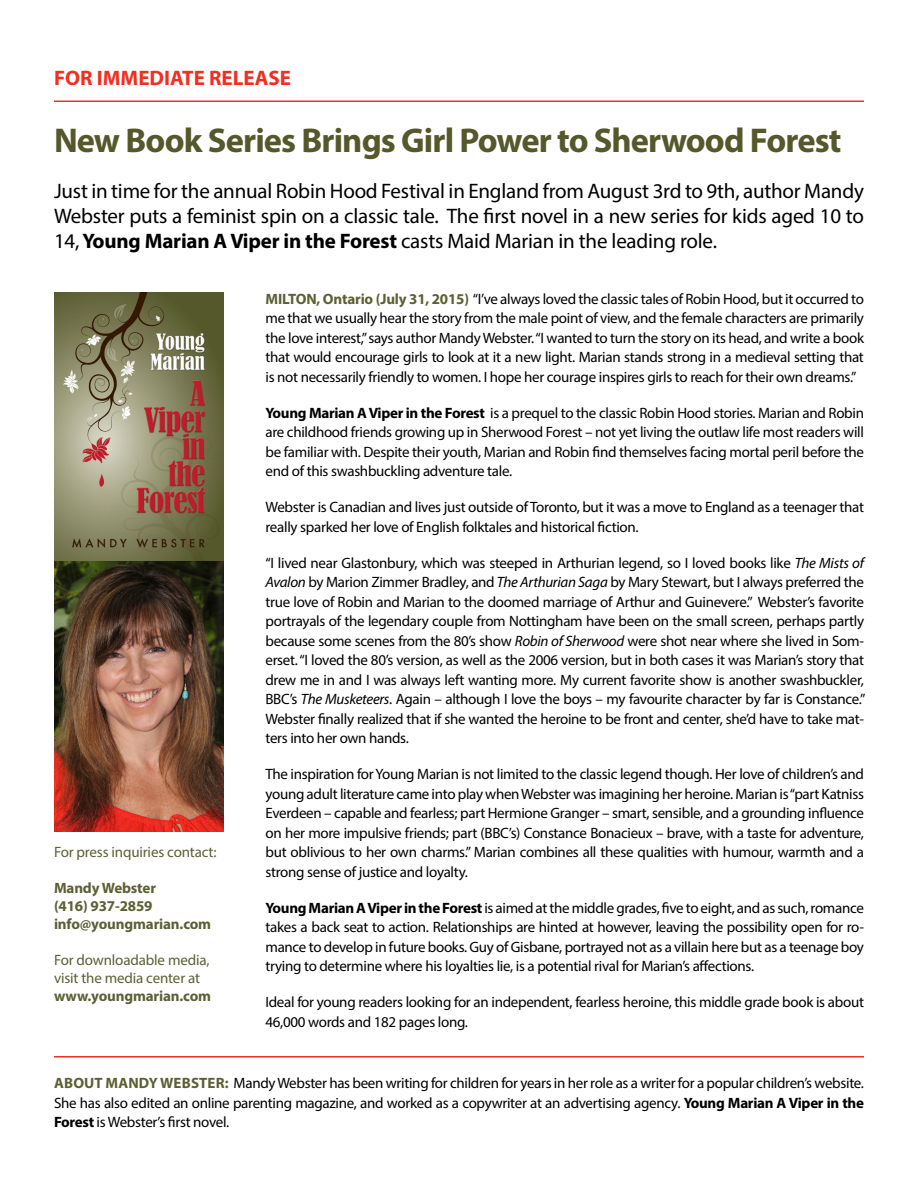
<style>
.page{position:relative;width:918px;height:1188px;background:#fff}
.page>*{position:absolute;margin:0;border:0;box-sizing:border-box;transform-origin:0 0}
.t1{font:700 34.5px "Myriad Pro";letter-spacing:-.025em;color:#55582b}
.t2{font:21px/25.2px "Myriad Pro";letter-spacing:-.01em;color:#000;text-align:justify}
.t3{font:700 21px "Myriad Pro";color:#f12f23}
.t4{font:15px/19.5px "Myriad Pro";letter-spacing:-.02em;color:#000;text-align:justify}
.t5{font:15px/18px "Myriad Pro";letter-spacing:-.01em;color:#5d6033}
.t6{font:700 15px "Myriad Pro";letter-spacing:-.01em;color:#5d6033}
.s1{font-weight:700}
.s2{font-weight:700;color:#5d6033}
.s3{font-style:italic}
</style>
<div class="page">
<img style="left:54px;top:292px;width:169px;height:539px">
<hr style="left:54px;top:1056px;width:810px;height:2px;background:#f12f23">
<hr style="left:54px;top:100px;width:810px;height:2px;background:#f12f23">
<p class="t3" style="left:54px;top:64px;width:239px">FOR IMMEDIATE RELEASE</p>
<p class="t1" style="left:54px;top:118px;width:789px">New Book Series Brings Girl Power to Sherwood Forest</p>
<p class="t2" style="left:54px;top:178px;width:811px">Just in time for the annual Robin Hood Festival in England from August 3rd to 9th, author Mandy Webster puts a feminist spin on a classic tale. The first novel in a new series for kids aged 10 to 14, <span class="s1">Young Marian A Viper in the Forest</span> casts Maid Marian in the leading role.</p>
<p class="t5" style="left:54px;top:843px;width:164px">For press inquiries contact:</p>
<p class="t6" style="left:54px;top:878px;width:104px">Mandy Webster</p>
<p class="t6" style="left:54px;top:896px;width:100px">(416) 937-2859</p>
<p class="t6" style="left:54px;top:914px;width:159px">info@youngmarian.com</p>
<p class="t5" style="left:54px;top:951px;width:159px">For downloadable media, visit the media center at <span class="s1">www.youngmarian.com</span></p>
<p class="t4" style="left:266px;top:289px;width:600px"><span class="s2">MILTON, Ontario (July 31, 2015)</span> “I’ve always loved the classic tales of Robin Hood, but it occurred to me that we usually hear the story from the male point of view, and the female characters are primarily the love interest,” says author Mandy Webster. “I wanted to turn the story on its head, and write a book that would encourage girls to look at it a new light. Marian stands strong in a medieval setting that is not necessarily friendly to women. I hope her courage inspires girls to reach for their own dreams.”</p>
<p class="t4" style="left:266px;top:403px;width:600px"><span class="s1">Young Marian A Viper in the Forest</span> is a prequel to the classic Robin Hood stories. Marian and Robin are childhood friends growing up in Sherwood Forest – not yet living the outlaw life most readers will be familiar with. Despite their youth, Marian and Robin find themselves facing mortal peril before the end of this swashbuckling adventure tale.</p>
<p class="t4" style="left:266px;top:497px;width:600px">Webster is Canadian and lives just outside of Toronto, but it was a move to England as a teenager that really sparked her love of English folktales and historical fiction.</p>
<p class="t4" style="left:266px;top:553px;width:601px">“I lived near Glastonbury, which was steeped in Arthurian legend, so I loved books like <span class="s3">The Mists of Avalon</span> by Marion Zimmer Bradley, and <span class="s3">The Arthurian Saga</span> by Mary Stewart, but I always preferred the true love of Robin and Marian to the doomed marriage of Arthur and Guinevere.” Webster’s favorite portrayals of the legendary couple from Nottingham have been on the small screen, perhaps partly because some scenes from the 80’s show <span class="s3">Robin of Sherwood</span> were shot near where she lived in Som&shy;erset. “I loved the 80’s version, as well as the 2006 version, but in both cases it was Marian’s story that drew me in and I was always left wanting more. My current favorite show is another swashbuckler, BBC’s <span class="s3">The Musketeers</span>. Again – although I love the boys – my favourite character by far is Constance.” Webster finally realized that if she wanted the heroine to be front and center, she’d have to take mat&shy;ters into her own hands.</p>
<p class="t4" style="left:266px;top:764px;width:600px">The inspiration for Young Marian is not limited to the classic legend though. Her love of children’s and young adult literature came into play when Webster was imagining her heroine. Marian is “part Katniss Everdeen – capable and fearless; part Hermione Granger – smart, sensible, and a grounding influence on her more impulsive friends; part (BBC’s) Constance Bonacieux – brave, with a taste for adventure, but oblivious to her own charms.” Marian combines all these qualities with humour, warmth and a strong sense of justice and loyalty.</p>
<p class="t4" style="left:265px;top:898px;width:600px"><span class="s1">Young Marian A Viper in the Forest</span> is aimed at the middle grades, five to eight, and as such, romance takes a back seat to action. Relationships are hinted at however, leaving the possibility open for ro&shy;mance to develop in future books. Guy of Gisbane, portrayed not as a villain here but as a teenage boy trying to determine where his loyalties lie, is a potential rival for Marian’s affections.</p>
<p class="t4" style="left:265px;top:992px;width:600px">Ideal for young readers looking for an independent, fearless heroine, this middle grade book is about<br>46,000 words and 182 pages long.</p>
<p class="t4" style="left:54px;top:1073px;width:812px"><span class="s2">ABOUT MANDY WEBSTER:</span> Mandy Webster has been writing for children for years in her role as a writer for a popular children’s website.<br>She has also edited an online parenting magazine, and worked as a copywriter at an advertising agency. <span class="s1">Young Marian A Viper in the Forest</span> is Webster’s first novel.</p>
</div>
